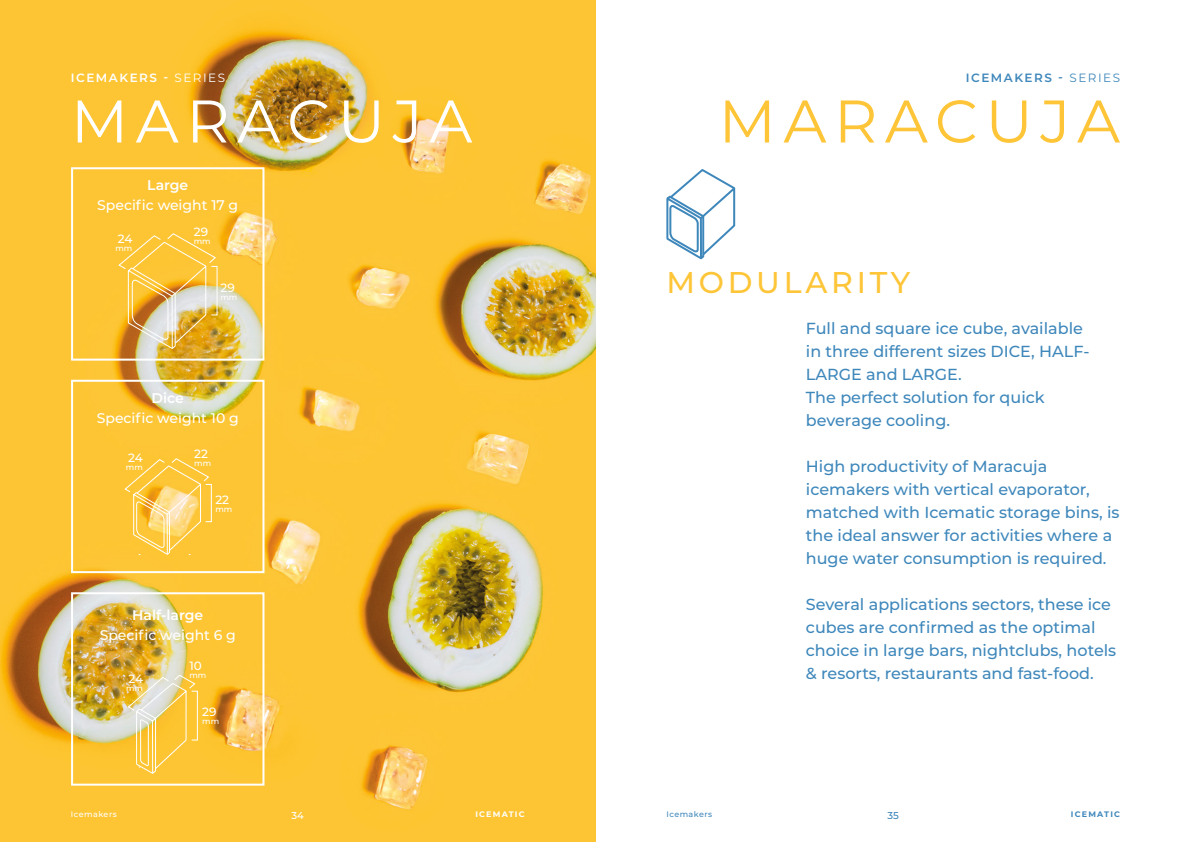
<style>
.page{position:relative;width:1191px;height:842px;background:#fff}
.page>*{position:absolute;margin:0;border:0;box-sizing:border-box;transform-origin:0 0}
.t1{font:60px "Montserrat";letter-spacing:.125em;color:#fff}
.t2{font:60px "Montserrat";letter-spacing:.125em;color:#fdc537}
.t3{font:500 30px "Montserrat";letter-spacing:.125em;color:#fdc537}
.t4{font:500 16px/23px "Montserrat";color:#3e87bb}
.t5{font:500 14px "Montserrat";color:#fff}
.t6{font:600 14px "Montserrat";color:#fff}
.t7{font:500 12px "Montserrat";color:#fff}
.t8{font:600 12px "Montserrat";letter-spacing:.125em;color:#fff}
.t9{font:600 12px "Montserrat";letter-spacing:.125em;color:#3e87bb}
.t10{font:500 10px "Montserrat";color:#fff}
.t11{font:500 10px "Montserrat";color:#3e87bb}
.t12{font:500 8px "Montserrat";color:#fff}
.t13{font:500 8px "Montserrat";letter-spacing:.06em;color:#fff}
.t14{font:500 8px "Montserrat";letter-spacing:.06em;color:#3e87bb}
.t15{font:700 8px "Montserrat";letter-spacing:.15em;color:#fff}
.t16{font:700 8px "Montserrat";letter-spacing:.15em;color:#3e87bb}
.s1{font-weight:400}
</style>
<div class="page">
<img style="left:0;top:0;width:595px;height:842px">
<div style="left:71px;top:167px;width:193px;height:194px;border:2px solid #fff"></div>
<div style="left:71px;top:380px;width:193px;height:193px;border:2px solid #fff"></div>
<div style="left:71px;top:592px;width:193px;height:194px;border:2px solid #fff"></div>
<svg style="left:128px;top:675px;width:69px;height:99px;background:#f3cd67"></svg>
<img style="left:119px;top:234px;width:98px;height:115px">
<svg style="left:125px;top:458px;width:86px;height:97px;background:#fccc54"></svg>
<svg style="left:666px;top:170px;width:70px;height:90px"></svg>
<p class="t8" style="left:71px;top:70px;width:156px">ICEMAKERS - <span class="s1">SERIES</span></p>
<h1 class="t1" style="left:71px;top:80px;width:403px">MARACUJA</h1>
<p class="t6" style="left:147px;top:175px;width:43px">Large</p>
<p class="t5" style="left:97px;top:195px;width:143px">Specific weight 17 g</p>
<p class="t7" style="left:118px;top:230px;width:16px">24</p>
<p class="t12" style="left:115px;top:243px;width:18px">mm</p>
<p class="t7" style="left:194px;top:223px;width:16px">29</p>
<p class="t12" style="left:194px;top:235px;width:18px">mm</p>
<p class="t7" style="left:220px;top:279px;width:16px">29</p>
<p class="t12" style="left:220px;top:291px;width:18px">mm</p>
<p class="t6" style="left:152px;top:388px;width:34px">Dice</p>
<p class="t5" style="left:97px;top:408px;width:143px">Specific weight 10 g</p>
<p class="t7" style="left:128px;top:450px;width:16px">24</p>
<p class="t12" style="left:126px;top:462px;width:18px">mm</p>
<p class="t7" style="left:194px;top:445px;width:15px">22</p>
<p class="t12" style="left:194px;top:458px;width:18px">mm</p>
<p class="t7" style="left:215px;top:491px;width:15px">22</p>
<p class="t12" style="left:215px;top:503px;width:18px">mm</p>
<p class="t6" style="left:132px;top:605px;width:73px">Half-large</p>
<p class="t5" style="left:100px;top:625px;width:138px">Specific weight 6 g</p>
<p class="t7" style="left:128px;top:670px;width:16px">24</p>
<p class="t12" style="left:126px;top:682px;width:18px">mm</p>
<p class="t7" style="left:189px;top:658px;width:14px">10</p>
<p class="t12" style="left:189px;top:670px;width:18px">mm</p>
<p class="t7" style="left:202px;top:703px;width:16px">29</p>
<p class="t12" style="left:202px;top:715px;width:18px">mm</p>
<p class="t9" style="left:965px;top:70px;width:156px">ICEMAKERS - <span class="s1">SERIES</span></p>
<h1 class="t2" style="left:718px;top:80px;width:403px">MARACUJA</h1>
<h2 class="t3" style="left:666px;top:261px;width:245px">MODULARITY</h2>
<p class="t4" style="left:806px;top:317px;width:285px">Full and square ice cube, available in three different sizes DICE, HALF-<br>LARGE and LARGE.<br>The perfect solution for quick beverage cooling.</p>
<p class="t4" style="left:806px;top:455px;width:315px">High productivity of Maracuja icemakers with vertical evaporator, matched with Icematic storage bins, is the ideal answer for activities where a huge water consumption is required.</p>
<p class="t4" style="left:806px;top:593px;width:312px">Several applications sectors, these ice cubes are confirmed as the optimal choice in large bars, nightclubs, hotels &amp; resorts, restaurants and fast-food.</p>
<p class="t13" style="left:71px;top:809px;width:47px">Icemakers</p>
<p class="t14" style="left:666px;top:809px;width:47px">Icemakers</p>
<p class="t11" style="left:887px;top:808px;width:13px">35</p>
<p class="t16" style="left:1071px;top:808px;width:51px">ICEMATIC</p>
<p class="t10" style="left:291px;top:808px;width:14px">34</p>
<p class="t15" style="left:475px;top:808px;width:51px">ICEMATIC</p>
</div>
